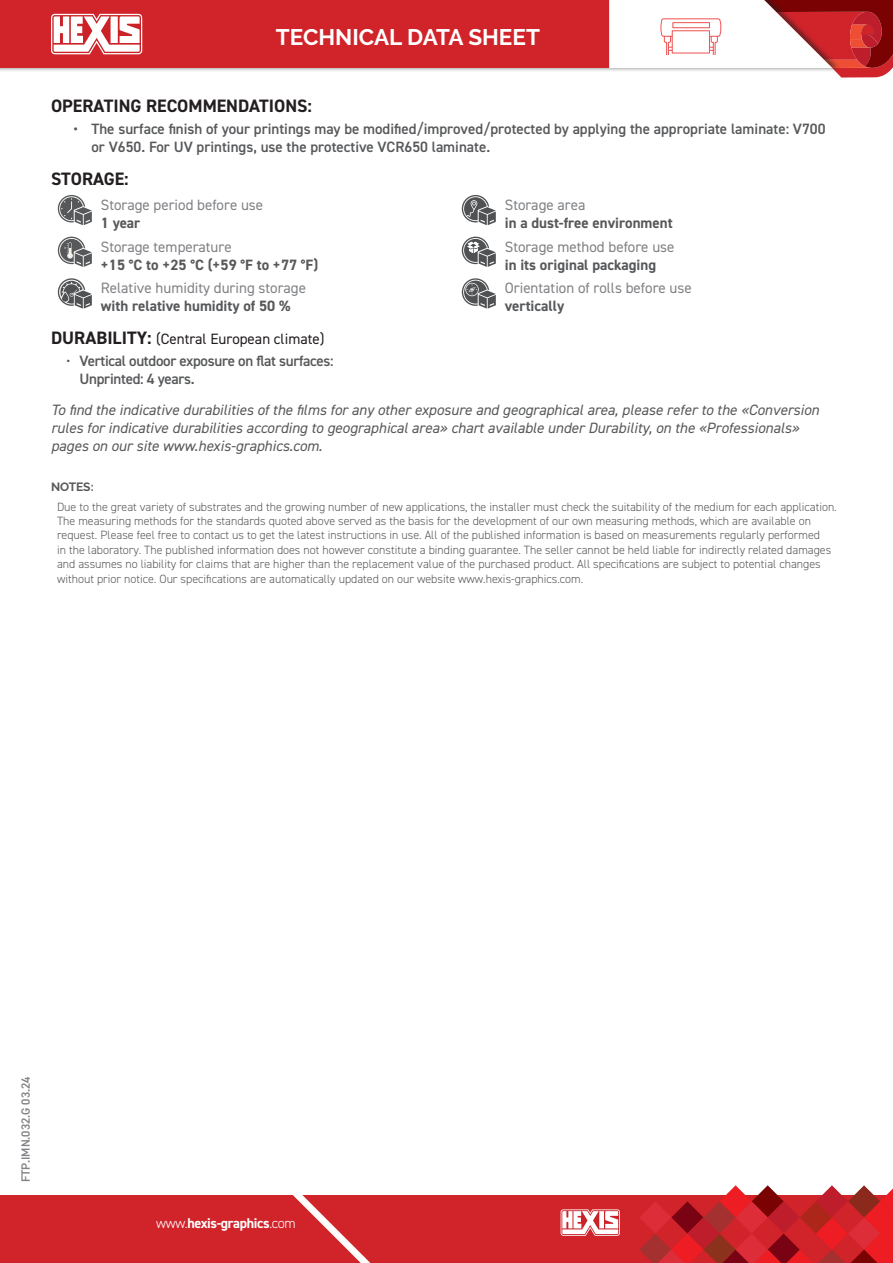
<style>
.page{position:relative;width:893px;height:1263px;background:#fff}
.page>*{position:absolute;margin:0;border:0;box-sizing:border-box;transform-origin:0 0}
.t1{font:700 22.5px "Raleway";color:#fff}
.t2{font:700 18px "DIN2014";color:#231f20}
.t3{font:italic 15px/18px "DIN2014";color:#57585a}
.t4{font:600 15px/18px "DIN2014";color:#57585a}
.t5{font:15px "DIN2014";color:#808285}
.t6{font:700 15px "DIN2014";color:#57585a}
.t7{font:600 15px/18px "DIN2014";letter-spacing:-.02em;color:#57585a}
.t8{font:15px "DIN2014";color:#231f20}
.t9{font:700 14.1px "DIN2014";letter-spacing:-.025em;color:#fff}
.t10{font:300 12px/14.4px "DIN2014";color:#57585a}
.t11{font:600 12px "DIN2014";color:#808285}
.t12{font:700 12px "Raleway";letter-spacing:-.01em;color:#57585a}
.s1{font-weight:700;font-size:18px}
.s2{font-weight:400}
.s3{font-weight:300}
</style>
<div class="page">
<div style="left:0;top:0;width:841px;height:73px;background:#231f20;opacity:.6"></div>
<div style="left:0;top:0;width:609px;height:68px;background:#d1232a"></div>
<div style="left:0;top:1195px;width:893px;height:68px;background:#d1232a"></div>
<svg style="left:293px;top:1195px;width:78px;height:68px"></svg>
<svg style="left:51px;top:14px;width:95px;height:40px"></svg>
<svg style="left:561px;top:1209px;width:59px;height:27px;background:#edb6b8"></svg>
<svg style="left:639px;top:1185px;width:254px;height:78px"></svg>
<svg style="left:609px;top:0;width:284px;height:78px"></svg>
<svg style="left:58px;top:195px;width:34px;height:30px"></svg>
<svg style="left:58px;top:237px;width:34px;height:30px"></svg>
<svg style="left:58px;top:278px;width:34px;height:31px"></svg>
<svg style="left:462px;top:195px;width:34px;height:30px"></svg>
<svg style="left:462px;top:237px;width:34px;height:30px"></svg>
<svg style="left:462px;top:278px;width:34px;height:31px"></svg>
<h1 class="t1" style="left:276px;top:24px;width:265px">TECHNICAL DATA SHEET</h1>
<h2 class="t2" style="left:51px;top:94px;width:262px">OPERATING RECOMMENDATIONS:</h2>
<p class="t4" style="left:92px;top:119px;width:735px;text-indent:-18px">• The surface finish of your printings may be modified/improved/protected by applying the appropriate laminate: V700 or V650. For UV printings, use the protective VCR650 laminate.</p>
<h2 class="t2" style="left:51px;top:166px;width:79px">STORAGE:</h2>
<p class="t5" style="left:101px;top:196px;width:164px">Storage period before use</p>
<p class="t6" style="left:101px;top:213px;width:41px">1 year</p>
<p class="t5" style="left:101px;top:237px;width:132px">Storage temperature</p>
<p class="t6" style="left:101px;top:255px;width:219px">+15 °C to +25 °C (+59 °F to +77 °F)</p>
<p class="t5" style="left:101px;top:279px;width:207px">Relative humidity during storage</p>
<p class="t6" style="left:101px;top:296px;width:191px">with relative humidity of 50 %</p>
<p class="t5" style="left:505px;top:196px;width:82px">Storage area</p>
<p class="t6" style="left:505px;top:213px;width:169px">in a dust-free environment</p>
<p class="t5" style="left:505px;top:237px;width:171px">Storage method before use</p>
<p class="t6" style="left:505px;top:255px;width:153px">in its original packaging</p>
<p class="t5" style="left:505px;top:279px;width:189px">Orientation of rolls before use</p>
<p class="t6" style="left:505px;top:296px;width:61px">vertically</p>
<p class="t8" style="left:51px;top:330px;width:275px"><span class="s1">DURABILITY:</span> (Central European climate)</p>
<p class="t7" style="left:80px;top:352px;width:256px;text-indent:-13px"><span class="s2">•</span> Vertical outdoor exposure on flat surfaces:<br>Unprinted: 4 years.</p>
<p class="t3" style="left:51px;top:400px;width:770px">To find the indicative durabilities of the films for any other exposure and geographical area, please refer to the «Conversion rules for indicative durabilities according to geographical area» chart available under Durability, on the «Professionals» pages on our site www.hexis-graphics.com.</p>
<p class="t12" style="left:51px;top:480px;width:44px">NOTES:</p>
<p class="t10" style="left:57px;top:499px;width:781px">Due to the great variety of substrates and the growing number of new applications, the installer must check the suitability of the medium for each application.<br>The measuring methods for the standards quoted above served as the basis for the development of our own measuring methods, which are available on request. Please feel free to contact us to get the latest instructions in use. All of the published information is based on measurements regularly performed<br>in the laboratory. The published information does not however constitute a binding guarantee. The seller cannot be held liable for indirectly related damages and assumes no liability for claims that are higher than the replacement value of the purchased product. All specifications are subject to potential changes without prior notice. Our specifications are automatically updated on our website www.hexis-graphics.com.</p>
<p class="t11" style="left:18px;top:1182px;width:107px;rotate:-90deg">FTP.IMN.032.G 03.24</p>
<p class="t9" style="left:156px;top:1214px;width:141px"><span class="s3">www.</span>hexis-graphics<span class="s3">.com</span></p>
</div>
